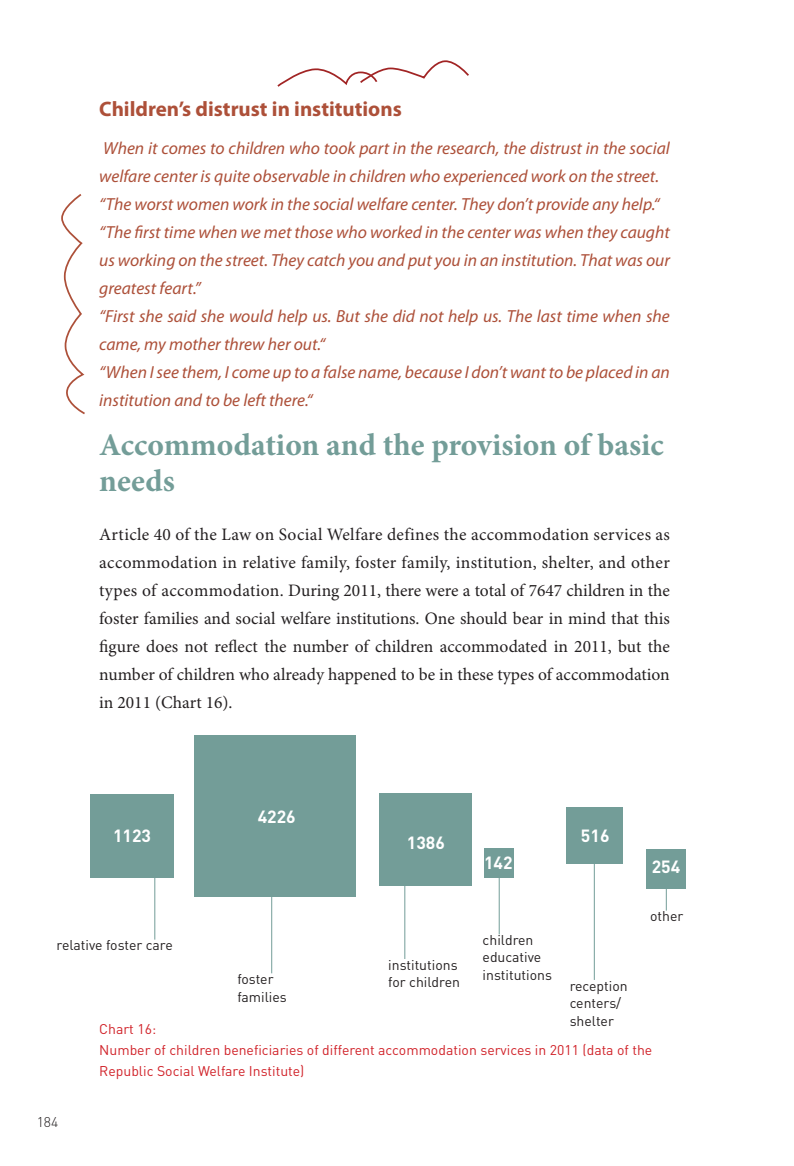
<style>
.page{position:relative;width:794px;height:1166px;background:#fff}
.page>*{position:absolute;margin:0;border:0;box-sizing:border-box;transform-origin:0 0}
.Naslov{font:700 31.5px/36.8px "Minion Pro";color:#739d98}
.podnaslovi{font:700 21px "Myriad Pro";color:#ad5039}
.G_tekst{font:italic 17.5px/28px "Myriad Pro";color:#ad5039}
.tekst_uvod{font:17.5px/28px "Minion Pro";color:#231f20;text-align:justify}
.grafikoni{font:700 17.5px "DIN Pro";color:#fff}
.grafikoni-2{font:14px/21px "DIN Pro";color:#d1232a}
.grafikoni-3{font:14px/17.5px "DIN Pro";color:#231f20}
.t1{font:300 14px "DIN Pro";color:#231f20}
</style>
<div class="page">
<div style="left:194px;top:735px;width:161px;height:161px;background:#739d98"></div>
<div style="left:90px;top:794px;width:84px;height:83px;background:#739d98"></div>
<div style="left:380px;top:794px;width:92px;height:92px;background:#739d98"></div>
<div style="left:484px;top:848px;width:30px;height:29px;background:#739d98"></div>
<div style="left:566px;top:807px;width:56px;height:57px;background:#739d98"></div>
<div style="left:646px;top:849px;width:40px;height:39px;background:#739d98"></div>
<hr style="left:154px;top:865px;width:1px;height:74px;background:#739d98">
<hr style="left:271px;top:840px;width:1px;height:133px;background:#739d98">
<hr style="left:404px;top:859px;width:1px;height:100px;background:#739d98">
<hr style="left:499px;top:864px;width:1px;height:70px;background:#739d98">
<hr style="left:594px;top:849px;width:1px;height:131px;background:#739d98">
<hr style="left:666px;top:873px;width:1px;height:37px;background:#739d98">
<svg style="left:61px;top:194px;width:24px;height:221px"></svg>
<svg style="left:277px;top:60px;width:192px;height:27px"></svg>
<p class="podnaslovi" style="left:99px;top:95px;width:304px">Children’s distrust in institutions</p>
<p class="G_tekst" style="left:99px;top:134px;width:572px">When it comes to children who took part in the research, the distrust in the social welfare center is quite observable in children who experienced work on the street.</p>
<p class="G_tekst" style="left:99px;top:190px;width:561px">“The worst women work in the social welfare center. They don’t provide any help.“</p>
<p class="G_tekst" style="left:99px;top:218px;width:572px;text-align:justify">“The first time when we met those who worked in the center was when they caught us working on the street. They catch you and put you in an institution. That was our greatest feart.”</p>
<p class="G_tekst" style="left:99px;top:302px;width:572px">“First she said she would help us. But she did not help us. The last time when she came, my mother threw her out.“</p>
<p class="G_tekst" style="left:99px;top:358px;width:572px">“When I see them, I come up to a false name, because I don’t want to be placed in an institution and to be left there.“</p>
<p class="Naslov" style="left:99px;top:427px;width:566px">Accommodation and the provision of basic needs</p>
<p class="tekst_uvod" style="left:99px;top:521px;width:572px">Article 40 of the Law on Social Welfare defines the accommodation services as accommodation in relative family, foster family, institution, shelter, and other types of accommodation. During 2011, there were a total of 7647 children in the foster families and social welfare institutions. One should bear in mind that this figure does not reflect the number of children accommodated in 2011, but the number of children who already happened to be in these types of accommodation in 2011 (Chart 16).</p>
<p class="grafikoni" style="left:113px;top:824px;width:40px">1123</p>
<p class="grafikoni" style="left:258px;top:804px;width:40px">4226</p>
<p class="grafikoni" style="left:407px;top:831px;width:40px">1386</p>
<p class="grafikoni" style="left:484px;top:851px;width:30px">142</p>
<p class="grafikoni" style="left:581px;top:824px;width:30px">516</p>
<p class="grafikoni" style="left:652px;top:855px;width:30px">254</p>
<p class="grafikoni-3" style="left:650px;top:907px;width:35px">other</p>
<p class="grafikoni-3" style="left:482px;top:930px;width:52px">children</p>
<p class="grafikoni-3" style="left:482px;top:947px;width:71px">educative institutions</p>
<p class="grafikoni-3" style="left:57px;top:936px;width:118px">relative foster care</p>
<p class="grafikoni-3" style="left:388px;top:955px;width:71px">institutions</p>
<p class="grafikoni-3" style="left:237px;top:969px;width:38px">foster</p>
<p class="grafikoni-3" style="left:388px;top:973px;width:73px">for children</p>
<p class="grafikoni-3" style="left:237px;top:987px;width:51px">families</p>
<p class="grafikoni-3" style="left:569px;top:976px;width:60px">reception</p>
<p class="grafikoni-3" style="left:569px;top:994px;width:53px">centers/</p>
<p class="grafikoni-3" style="left:569px;top:1011px;width:46px">shelter</p>
<p class="grafikoni-2" style="left:99px;top:1018px;width:58px">Chart 16:</p>
<p class="grafikoni-2" style="left:99px;top:1039px;width:554px">Number of children beneficiaries of different accommodation services in 2011 (data of the<br>Republic Social Welfare Institute)</p>
<p class="t1" style="left:37px;top:1112px;width:23px">184</p>
</div>
